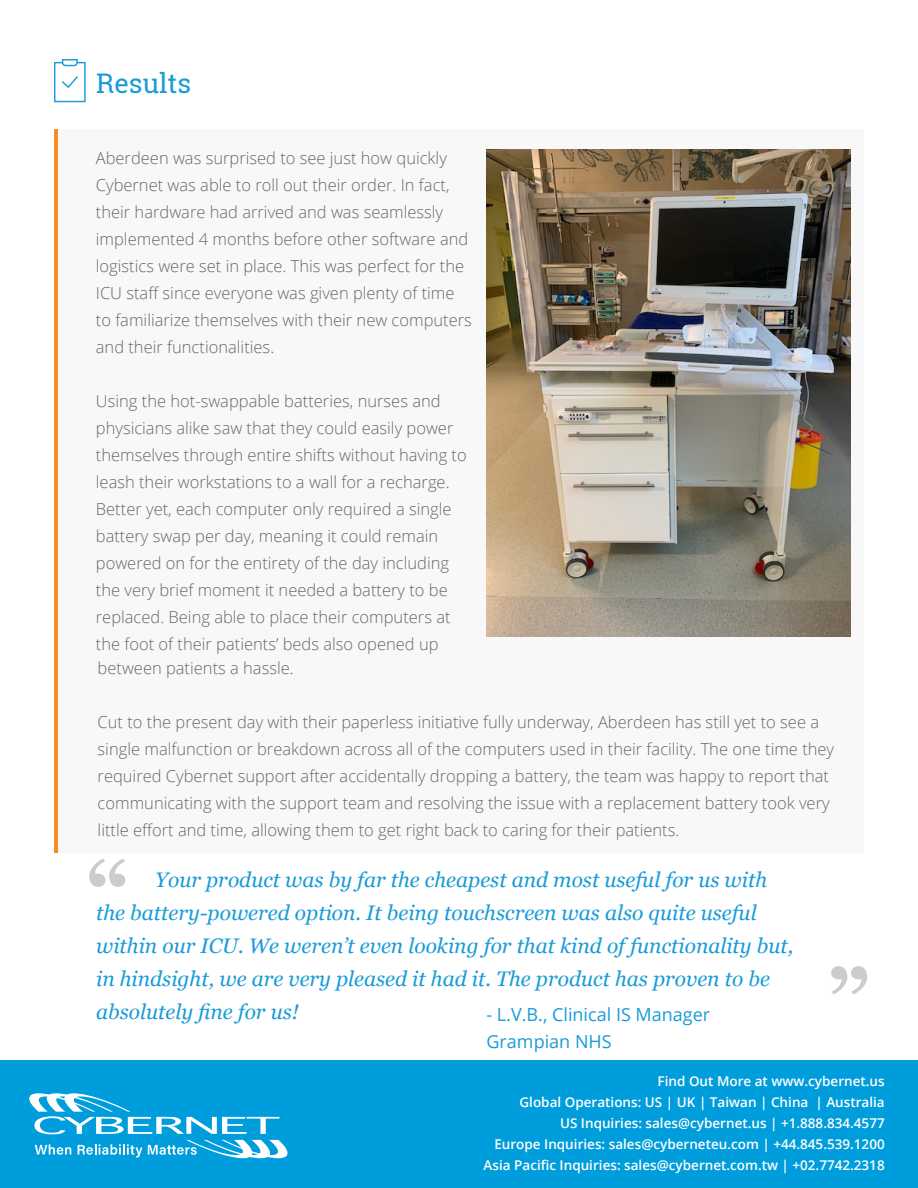
<style>
.page{position:relative;width:918px;height:1188px;background:#fff}
.page>*{position:absolute;margin:0;border:0;box-sizing:border-box;transform-origin:0 0}
.t1{font:700 82.5px "Georgia";color:#ccc}
.t2{font:27px "Roboto Slab";color:#199bd8}
.t3{font:italic 21px/33px "Georgia";color:#199bd8}
.t4{font:18px "Open Sans";color:#199bd8}
.t5{font:300 16.5px/27px "Open Sans";color:#666}
.t6{font:600 13.5px "Open Sans";color:#fff}
</style>
<div class="page">
<div style="left:54px;top:130px;width:810px;height:723px;background:#f8f8f8"></div>
<hr style="left:54px;top:130px;width:4px;height:723px;background:#f98b27">
<svg style="left:54px;top:59px;width:32px;height:43px"></svg>
<div style="left:0;top:1060px;width:918px;height:127px;background:#009ddc"></div>
<svg style="left:29px;top:1093px;width:250px;height:41px"></svg>
<svg style="left:35px;top:1144px;width:36px;height:11px"></svg>
<svg style="left:78px;top:1144px;width:64px;height:13px"></svg>
<svg style="left:148px;top:1140px;width:140px;height:18px"></svg>
<img style="left:486px;top:150px;width:365px;height:486px">
<p class="t2" style="left:96px;top:64px;width:97px">Results</p>
<p class="t5" style="left:96px;top:144px;width:378px">Aberdeen was surprised to see just how quickly Cybernet was able to roll out their order. In fact, their hardware had arrived and was seamlessly implemented 4 months before other software and logistics were set in place. This was perfect for the ICU staff since everyone was given plenty of time to familiarize themselves with their new computers and their functionalities.</p>
<p class="t5" style="left:96px;top:387px;width:372px">Using the hot-swappable batteries, nurses and physicians alike saw that they could easily power themselves through entire shifts without having to leash their workstations to a wall for a recharge.<br>Better yet, each computer only required a single battery swap per day, meaning it could remain powered on for the entirety of the day including the very brief moment it needed a battery to be replaced. Being able to place their computers at the foot of their patients’ beds also opened up</p>
<p class="t5" style="left:98px;top:654px;width:198px">between patients a hassle.</p>
<p class="t5" style="left:98px;top:708px;width:738px">Cut to the present day with their paperless initiative fully underway, Aberdeen has still yet to see a single malfunction or breakdown across all of the computers used in their facility. The one time they required Cybernet support after accidentally dropping a battery, the team was happy to report that communicating with the support team and resolving the issue with a replacement battery took very little effort and time, allowing them to get right back to caring for their patients.</p>
<p class="t1" style="left:86px;top:838px;width:44px">“</p>
<p class="t3" style="left:96px;top:864px;width:699px;text-indent:59px">Your product was by far the cheapest and most useful for us with the battery-powered option. It being touchscreen was also quite useful within our ICU. We weren’t even looking for that kind of functionality but, in hindsight, we are very pleased it had it. The product has proven to be absolutely fine for us!</p>
<p class="t4" style="left:486px;top:1002px;width:225px">- L.V.B., Clinical IS Manager</p>
<p class="t4" style="left:486px;top:1029px;width:127px">Grampian NHS</p>
<p class="t1" style="left:827px;top:946px;width:44px">”</p>
<p class="t6" style="left:658px;top:1072px;width:229px">Find Out More at www.cybernet.us</p>
<p class="t6" style="left:519px;top:1093px;width:367px">Global Operations: US | UK | Taiwan | China | Australia</p>
<p class="t6" style="left:560px;top:1114px;width:326px">US Inquiries: sales@cybernet.us | +1.888.834.4577</p>
<p class="t6" style="left:494px;top:1135px;width:392px">Europe Inquiries: sales@cyberneteu.com | +44.845.539.1200</p>
<p class="t6" style="left:484px;top:1156px;width:403px">Asia Pacific Inquiries: sales@cybernet.com.tw | +02.7742.2318</p>
</div>
